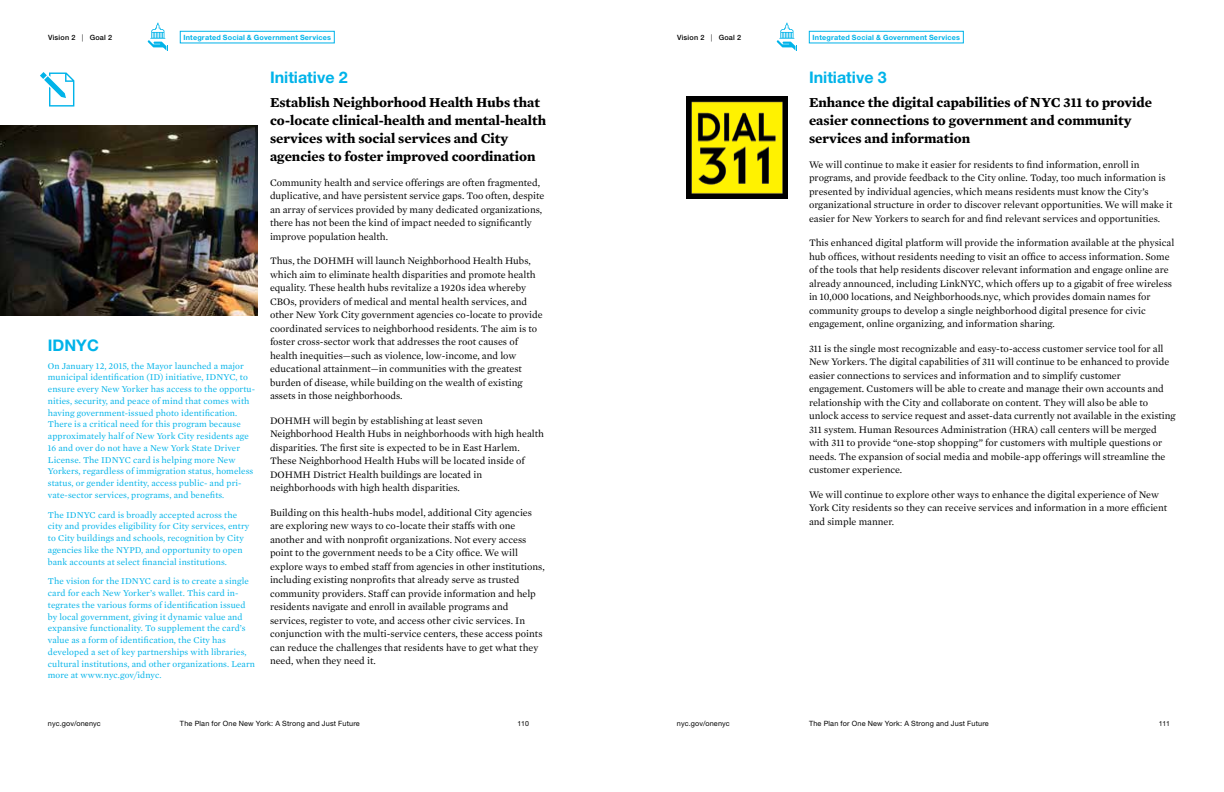
<style>
.page{position:relative;width:1224px;height:792px;background:#fff}
.page>*{position:absolute;margin:0;border:0;box-sizing:border-box;transform-origin:0 0}
.t1{font:700 16px "Helvetica Neue LT Pro";color:#00b3e9}
.t2{font:14px/18px "Mercury News HTF1 Bold";color:#000}
.t3{font:10.1px/13.5px "Mercury News HTF1 Roman";color:#000}
.t4{font:9.1px/11.8px "Mercury News HTF1 Roman";letter-spacing:.01em;color:#00b3e9}
.t5{font:7.2px "Helvetica Neue LT Pro";letter-spacing:.025em;color:#000}
.t6{font:700 7.2px "Helvetica Neue LT Pro";letter-spacing:.025em;color:#00b3e9}
.t7{font:500 7.2px "Helvetica Neue LT Pro";letter-spacing:.03em;color:#000}
.t8{font:7px "Helvetica Neue LT Pro";letter-spacing:-.025em;color:#000}
.s1{font-weight:300}
</style>
<div class="page">
<div style="left:180px;top:31px;width:155px;height:12px;border:1px solid #00b3e9"></div>
<svg style="left:148px;top:23px;width:20px;height:28px"></svg>
<div style="left:809px;top:31px;width:155px;height:12px;border:1px solid #00b3e9"></div>
<svg style="left:777px;top:23px;width:20px;height:28px"></svg>
<img style="left:0;top:126px;width:257px;height:189px">
<svg style="left:40px;top:72px;width:34px;height:35px"></svg>
<img style="left:686px;top:97px;width:102px;height:101px">
<p class="t7" style="left:48px;top:33px;width:66px">Vision 2 <span class="s1">|</span> Goal 2</p>
<p class="t6" style="left:184px;top:33px;width:149px">Integrated Social &amp; Government Services</p>
<p class="t7" style="left:677px;top:33px;width:66px">Vision 2 <span class="s1">|</span> Goal 2</p>
<p class="t6" style="left:813px;top:33px;width:149px">Integrated Social &amp; Government Services</p>
<h1 class="t1" style="left:48px;top:335px;width:52px">IDNYC</h1>
<p class="t4" style="left:48px;top:360px;width:209px">On January 12, 2015, the Mayor launched a major municipal identification (ID) initiative, IDNYC, to ensure every New Yorker has access to the opportu&shy;nities, security, and peace of mind that comes with having government-issued photo identification.<br>There is a critical need for this program because approximately half of New York City residents age 16 and over do not have a New York State Driver License. The IDNYC card is helping more New Yorkers, regardless of immigration status, homeless status, or gender identity, access public- and pri&shy;vate-sector services, programs, and benefits.</p>
<p class="t4" style="left:48px;top:509px;width:203px">The IDNYC card is broadly accepted across the city and provides eligibility for City services, entry to City buildings and schools, recognition by City agencies like the NYPD, and opportunity to open bank accounts at select financial institutions.</p>
<p class="t4" style="left:48px;top:575px;width:209px">The vision for the IDNYC card is to create a single card for each New Yorker’s wallet. This card in&shy;tegrates the various forms of identification issued by local government, giving it dynamic value and expansive functionality. To supplement the card’s value as a form of identification, the City has developed a set of key partnerships with libraries, cultural institutions, and other organizations. Learn more at www.nyc.gov/idnyc.</p>
<h1 class="t1" style="left:270px;top:68px;width:79px">Initiative 2</h1>
<h2 class="t2" style="left:270px;top:94px;width:278px">Establish Neighborhood Health Hubs that co-locate clinical-health and mental-health services with social services and City agencies to foster improved coordination</h2>
<p class="t3" style="left:270px;top:176px;width:276px">Community health and service offerings are often fragmented, duplicative, and have persistent service gaps. Too often, despite an array of services provided by many dedicated organizations, there has not been the kind of impact needed to significantly improve population health.</p>
<p class="t3" style="left:270px;top:254px;width:274px">Thus, the DOHMH will launch Neighborhood Health Hubs, which aim to eliminate health disparities and promote health equality. These health hubs revitalize a 1920s idea whereby CBOs, providers of medical and mental health services, and other New York City government agencies co-locate to provide coordinated services to neighborhood residents. The aim is to foster cross-sector work that addresses the root causes of health inequities—such as violence, low-income, and low educational attainment—in communities with the greatest burden of disease, while building on the wealth of existing assets in those neighborhoods.</p>
<p class="t3" style="left:270px;top:414px;width:276px">DOHMH will begin by establishing at least seven Neighborhood Health Hubs in neighborhoods with high health disparities. The first site is expected to be in East Harlem.<br>These Neighborhood Health Hubs will be located inside of DOHMH District Health buildings are located in neighborhoods with high health disparities.</p>
<p class="t3" style="left:270px;top:506px;width:276px">Building on this health-hubs model, additional City agencies are exploring new ways to co-locate their staffs with one another and with nonprofit organizations. Not every access point to the government needs to be a City office. We will explore ways to embed staff from agencies in other institutions, including existing nonprofits that already serve as trusted community providers. Staff can provide information and help residents navigate and enroll in available programs and services, register to vote, and access other civic services. In conjunction with the multi-service centers, these access points can reduce the challenges that residents have to get what they need, when they need it.</p>
<h1 class="t1" style="left:809px;top:68px;width:79px">Initiative 3</h1>
<h2 class="t2" style="left:809px;top:94px;width:345px">Enhance the digital capabilities of NYC 311 to provide easier connections to government and community services and information</h2>
<p class="t3" style="left:809px;top:158px;width:365px">We will continue to make it easier for residents to find information, enroll in programs, and provide feedback to the City online. Today, too much information is presented by individual agencies, which means residents must know the City’s organizational structure in order to discover relevant opportunities. We will make it easier for New Yorkers to search for and find relevant services and opportunities.</p>
<p class="t3" style="left:809px;top:236px;width:367px">This enhanced digital platform will provide the information available at the physical hub offices, without residents needing to visit an office to access information. Some of the tools that help residents discover relevant information and engage online are already announced, including LinkNYC, which offers up to a gigabit of free wireless in 10,000 locations, and Neighborhoods.nyc, which provides domain names for community groups to develop a single neighborhood digital presence for civic engagement, online organizing, and information sharing.</p>
<p class="t3" style="left:809px;top:342px;width:368px">311 is the single most recognizable and easy-to-access customer service tool for all New Yorkers. The digital capabilities of 311 will continue to be enhanced to provide easier connections to services and information and to simplify customer engagement. Customers will be able to create and manage their own accounts and relationship with the City and collaborate on content. They will also be able to unlock access to service request and asset-data currently not available in the existing 311 system. Human Resources Administration (HRA) call centers will be merged with 311 to provide “one-stop shopping” for customers with multiple questions or needs. The expansion of social media and mobile-app offerings will streamline the customer experience.</p>
<p class="t3" style="left:809px;top:488px;width:360px">We will continue to explore other ways to enhance the digital experience of New<br>York City residents so they can receive services and information in a more efficient and simple manner.</p>
<p class="t5" style="left:48px;top:719px;width:54px">nyc.gov/onenyc</p>
<p class="t5" style="left:180px;top:719px;width:181px">The Plan for One New York: A Strong and Just Future</p>
<p class="t5" style="left:677px;top:719px;width:54px">nyc.gov/onenyc</p>
<p class="t5" style="left:809px;top:719px;width:181px">The Plan for One New York: A Strong and Just Future</p>
<p class="t8" style="left:517px;top:719px;width:13px">110</p>
<p class="t8" style="left:1159px;top:719px;width:13px">111</p>
</div>
